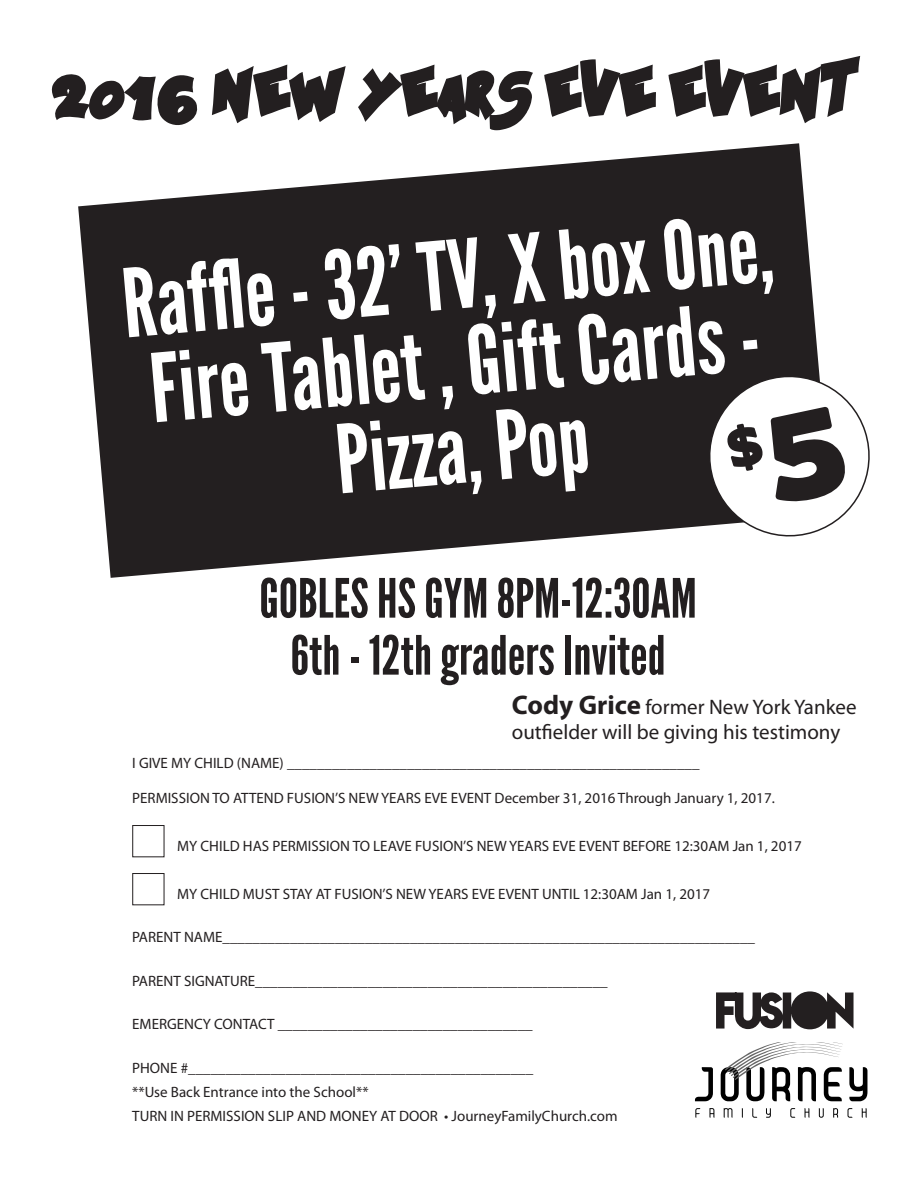
<style>
.page{position:relative;width:918px;height:1188px;background:#fff}
.page>*{position:absolute;margin:0;border:0;box-sizing:border-box;transform-origin:0 0}
.t1{font:94.5px "League Gothic";color:#fff}
.t2{font:54px "League Gothic";color:#231f20}
.t3{font:900 33px "Kraash";color:#231f20}
.t4{font:21px/25.2px "Myriad Pro";color:#231f20}
.t5{font:15px "Myriad Pro";color:#231f20}
.s1{font-weight:700;font-size:27px}
</style>
<div class="page">
<svg style="left:716px;top:991px;width:138px;height:38px"></svg>
<svg style="left:695px;top:1067px;width:18px;height:34px"></svg>
<svg style="left:849px;top:1067px;width:18px;height:34px"></svg>
<svg style="left:721px;top:1042px;width:122px;height:59px"></svg>
<svg style="left:695px;top:1108px;width:5px;height:10px"></svg>
<svg style="left:709px;top:1108px;width:5px;height:10px"></svg>
<svg style="left:724px;top:1108px;width:8px;height:10px"></svg>
<svg style="left:752px;top:1108px;width:5px;height:10px"></svg>
<svg style="left:766px;top:1108px;width:5px;height:10px"></svg>
<svg style="left:790px;top:1108px;width:5px;height:10px"></svg>
<svg style="left:805px;top:1108px;width:4px;height:10px"></svg>
<svg style="left:819px;top:1108px;width:5px;height:10px"></svg>
<svg style="left:833px;top:1108px;width:5px;height:10px"></svg>
<svg style="left:848px;top:1108px;width:4px;height:10px"></svg>
<svg style="left:862px;top:1108px;width:5px;height:10px"></svg>
<svg style="left:51px;top:74px;width:147px;height:52px"></svg>
<svg style="left:211px;top:64px;width:135px;height:60px"></svg>
<svg style="left:358px;top:64px;width:175px;height:67px"></svg>
<svg style="left:544px;top:59px;width:112px;height:58px"></svg>
<svg style="left:668px;top:56px;width:193px;height:67px"></svg>
<div style="left:132px;top:825px;width:33px;height:32px;border:1px solid #231f20"></div>
<div style="left:132px;top:873px;width:33px;height:32px;border:1px solid #231f20"></div>
<svg style="left:78px;top:143px;width:741px;height:435px;fill:#231f20"></svg>
<svg style="left:700px;top:367px;width:170px;height:178px"></svg>
<p class="t3" style="left:51px;top:79px;width:809px">2016 NEW YEARS EVE EVENT</p>
<p class="t1" style="left:118px;top:250px;width:654px;rotate:-5deg">Raffl e - 32’ TV, X box One,</p>
<p class="t1" style="left:146px;top:335px;width:613px;rotate:-5deg">Fire Tablet , Gift Cards -</p>
<p class="t1" style="left:331px;top:406px;width:255px;rotate:-5deg">Pizza, Pop</p>
<p class="t2" style="left:259px;top:567px;width:439px">GOBLES HS GYM 8PM-12:30AM</p>
<p class="t2" style="left:291px;top:624px;width:377px">6th - 12th graders Invited</p>
<p class="t4" style="left:512px;top:694px;width:346px"><span class="s1">Cody Grice</span> former New York Yankee outfielder will be giving his testimony</p>
<p class="t5" style="left:132px;top:754px;width:569px">I GIVE MY CHILD (NAME) _______________________________________________________</p>
<p class="t5" style="left:132px;top:788px;width:644px">PERMISSION TO ATTEND FUSION’S NEW YEARS EVE EVENT December 31, 2016 Through January 1, 2017.</p>
<p class="t5" style="left:177px;top:836px;width:626px">MY CHILD HAS PERMISSION TO LEAVE FUSION’S NEW YEARS EVE EVENT BEFORE 12:30AM Jan 1, 2017</p>
<p class="t5" style="left:177px;top:884px;width:534px">MY CHILD MUST STAY AT FUSION’S NEW YEARS EVE EVENT UNTIL 12:30AM Jan 1, 2017</p>
<p class="t5" style="left:132px;top:928px;width:624px">PARENT NAME_______________________________________________________________________</p>
<p class="t5" style="left:132px;top:971px;width:477px">PARENT SIGNATURE_______________________________________________</p>
<p class="t5" style="left:132px;top:1015px;width:402px">EMERGENCY CONTACT __________________________________</p>
<p class="t5" style="left:132px;top:1058px;width:402px">PHONE #______________________________________________</p>
<p class="t5" style="left:132px;top:1082px;width:238px">**Use Back Entrance into the School**</p>
<p class="t5" style="left:132px;top:1106px;width:487px">TURN IN PERMISSION SLIP AND MONEY AT DOOR • JourneyFamilyChurch.com</p>
</div>
